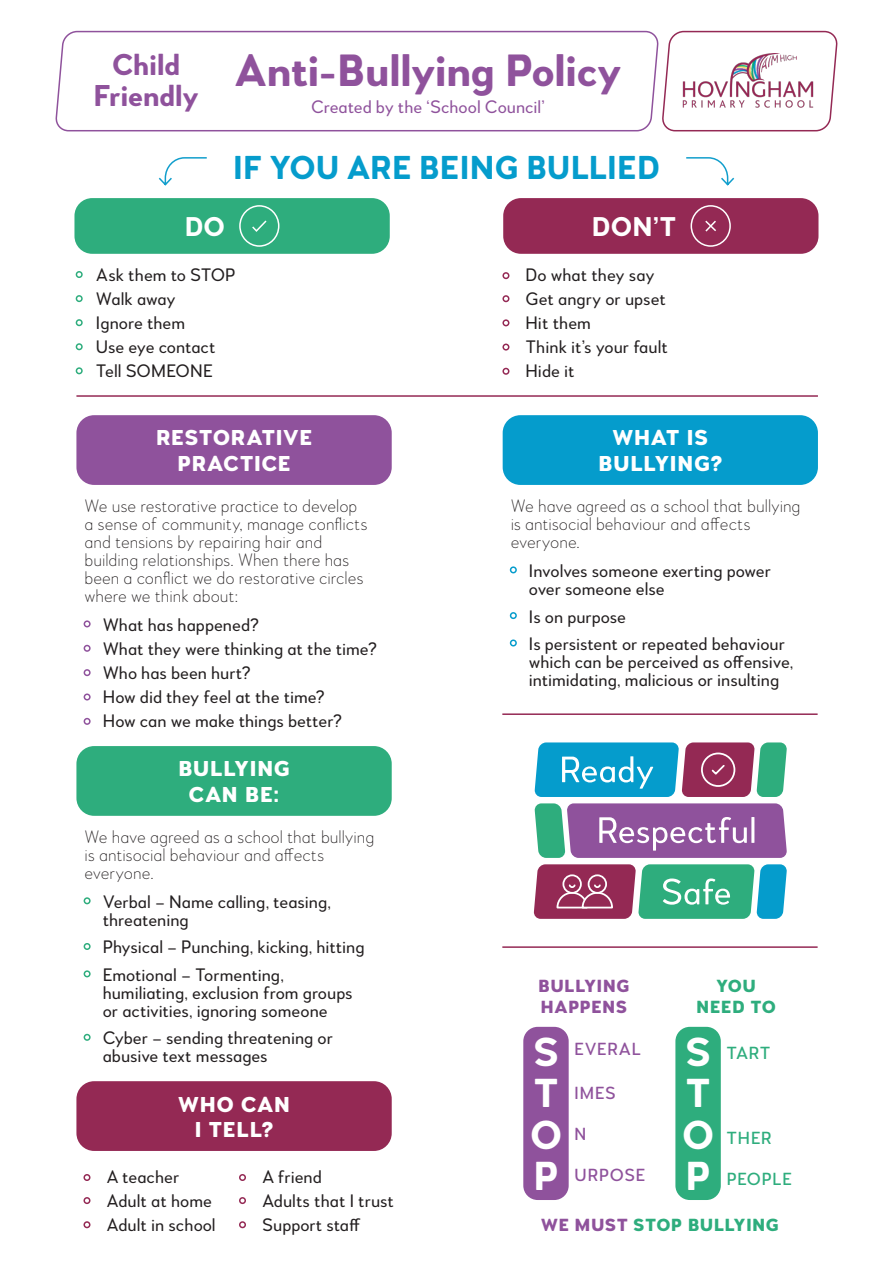
<style>
.page{position:relative;width:893px;height:1263px;background:#fff}
.page>*{position:absolute;margin:0;border:0;box-sizing:border-box;transform-origin:0 0}
.t1{font:700 45px "Woodford Bourne PRO";color:#8f529c}
.t2{font:700 40.35px/41.5px "Woodford Bourne PRO";color:#fff;text-align:justify}
.t3{font:700 33px "Woodford Bourne PRO";letter-spacing:.01em;color:#059ccc}
.t4{font:700 30px "Woodford Bourne PRO";color:#8f529c}
.t5{font:700 27px "Woodford Bourne PRO";letter-spacing:-.015em;color:#fff}
.t6{font:700 22.05px "Woodford Bourne PRO";letter-spacing:-.015em;color:#2ead7d}
.t7{font:22.05px "Woodford Bourne PRO";letter-spacing:-.01em;color:#8f529c}
.t8{font:700 22.05px/20.7px "Woodford Bourne PRO";letter-spacing:-.015em;color:#8f529c}
.t9{font:22.05px "Woodford Bourne PRO";letter-spacing:-.02em;color:#2ead7d}
.t10{font:18px/18px "Woodford Bourne PRO";color:#231f20}
.t11{font:100 18px/18px "Woodford Bourne PRO";letter-spacing:-.005em;color:#231f20}
.t12{font:18px "Woodford Bourne PRO";letter-spacing:-.005em;color:#8f529c}
.s1{color:#8f529c}
</style>
<div class="page">
<div style="left:74px;top:198px;width:316px;height:56px;background:#2ead7d;border-radius:18px"></div>
<svg style="left:239px;top:205px;width:41px;height:42px"></svg>
<div style="left:76px;top:367px;width:7px;height:7px;border:2px solid #2ead7d;border-radius:50%"></div>
<div style="left:76px;top:271px;width:7px;height:7px;border:2px solid #2ead7d;border-radius:50%"></div>
<div style="left:76px;top:343px;width:7px;height:7px;border:2px solid #2ead7d;border-radius:50%"></div>
<div style="left:76px;top:319px;width:7px;height:7px;border:2px solid #2ead7d;border-radius:50%"></div>
<div style="left:76px;top:295px;width:7px;height:7px;border:2px solid #2ead7d;border-radius:50%"></div>
<div style="left:503px;top:198px;width:315px;height:56px;background:#942954;border-radius:18px"></div>
<div style="left:502px;top:272px;width:7px;height:7px;border:2px solid #942954;border-radius:50%"></div>
<div style="left:502px;top:344px;width:7px;height:7px;border:2px solid #942954;border-radius:50%"></div>
<div style="left:502px;top:319px;width:7px;height:7px;border:2px solid #942954;border-radius:50%"></div>
<div style="left:502px;top:295px;width:7px;height:7px;border:2px solid #942954;border-radius:50%"></div>
<div style="left:502px;top:368px;width:7px;height:7px;border:2px solid #942954;border-radius:50%"></div>
<div style="left:691px;top:205px;width:40px;height:42px;border:2px solid #fff;border-radius:50%"></div>
<svg style="left:705px;top:220px;width:11px;height:12px"></svg>
<svg style="left:662px;top:30px;width:175px;height:102px"></svg>
<img style="left:683px;top:53px;width:134px;height:56px">
<svg style="left:56px;top:30px;width:602px;height:102px"></svg>
<div style="left:76px;top:415px;width:316px;height:70px;background:#8f529c;border-radius:18px"></div>
<div style="left:84px;top:620px;width:7px;height:7px;border:2px solid #8f529c;border-radius:50%"></div>
<div style="left:84px;top:718px;width:7px;height:7px;border:2px solid #8f529c;border-radius:50%"></div>
<div style="left:84px;top:693px;width:7px;height:7px;border:2px solid #8f529c;border-radius:50%"></div>
<div style="left:84px;top:669px;width:7px;height:7px;border:2px solid #8f529c;border-radius:50%"></div>
<div style="left:84px;top:645px;width:7px;height:7px;border:2px solid #8f529c;border-radius:50%"></div>
<div style="left:503px;top:415px;width:315px;height:70px;background:#059ccc;border-radius:18px"></div>
<div style="left:510px;top:566px;width:7px;height:7px;border:2px solid #059ccc;border-radius:50%"></div>
<div style="left:510px;top:612px;width:7px;height:7px;border:2px solid #059ccc;border-radius:50%"></div>
<div style="left:510px;top:639px;width:7px;height:7px;border:2px solid #059ccc;border-radius:50%"></div>
<div style="left:76px;top:746px;width:316px;height:70px;background:#2ead7d;border-radius:18px"></div>
<div style="left:84px;top:897px;width:7px;height:7px;border:2px solid #2ead7d;border-radius:50%"></div>
<div style="left:84px;top:943px;width:7px;height:7px;border:2px solid #2ead7d;border-radius:50%"></div>
<div style="left:84px;top:970px;width:7px;height:7px;border:2px solid #2ead7d;border-radius:50%"></div>
<div style="left:84px;top:1034px;width:7px;height:7px;border:2px solid #2ead7d;border-radius:50%"></div>
<div style="left:83px;top:1174px;width:7px;height:7px;border:2px solid #942954;border-radius:50%"></div>
<div style="left:83px;top:1221px;width:7px;height:7px;border:2px solid #942954;border-radius:50%"></div>
<div style="left:83px;top:1197px;width:7px;height:7px;border:2px solid #942954;border-radius:50%"></div>
<div style="left:76px;top:1081px;width:316px;height:70px;background:#942954;border-radius:18px"></div>
<div style="left:239px;top:1174px;width:7px;height:7px;border:2px solid #942954;border-radius:50%"></div>
<div style="left:239px;top:1221px;width:7px;height:7px;border:2px solid #942954;border-radius:50%"></div>
<div style="left:239px;top:1197px;width:7px;height:7px;border:2px solid #942954;border-radius:50%"></div>
<svg style="left:534px;top:803px;width:253px;height:55px;background:#9473a6"></svg>
<svg style="left:534px;top:742px;width:253px;height:55px;background:#538fad"></svg>
<svg style="left:534px;top:864px;width:253px;height:55px;background:#6d898a"></svg>
<svg style="left:158px;top:157px;width:49px;height:29px"></svg>
<svg style="left:686px;top:157px;width:49px;height:29px"></svg>
<div style="left:523px;top:1027px;width:46px;height:173px;background:#8f529c;border-radius:14px"></div>
<div style="left:675px;top:1027px;width:46px;height:173px;background:#2ead7d;border-radius:14px"></div>
<hr style="left:502px;top:946px;width:316px;height:2px;background:#942954">
<hr style="left:76px;top:395px;width:742px;height:2px;background:#942954">
<hr style="left:502px;top:713px;width:316px;height:2px;background:#942954">
<p class="t4" style="left:112px;top:46px;width:70px">Child</p>
<p class="t4" style="left:94px;top:77px;width:107px">Friendly</p>
<p class="t1" style="left:234px;top:43px;width:389px">Anti-Bullying Policy</p>
<p class="t12" style="left:311px;top:96px;width:235px">Created by the ‘School Council’</p>
<p class="t3" style="left:233px;top:147px;width:428px">IF YOU ARE BEING BULLIED</p>
<p class="t5" style="left:185px;top:210px;width:42px">DO</p>
<p class="t10" style="left:96px;top:266px;width:141px">Ask them to STOP</p>
<p class="t10" style="left:96px;top:290px;width:81px">Walk away</p>
<p class="t10" style="left:96px;top:314px;width:91px">Ignore them</p>
<p class="t10" style="left:96px;top:338px;width:121px">Use eye contact</p>
<p class="t10" style="left:96px;top:362px;width:119px">Tell SOMEONE</p>
<p class="t5" style="left:155px;top:419px;width:159px">restorative</p>
<p class="t5" style="left:177px;top:445px;width:116px">practice</p>
<p class="t11" style="left:85px;top:497px;width:285px">We use restorative practice to develop a sense of community, manage conflicts and tensions by repairing hair and building relationships. When there has been a conflict we do restorative circles where we think about:</p>
<p class="t10" style="left:103px;top:616px;width:158px">What has happened?</p>
<p class="t10" style="left:103px;top:640px;width:276px">What they were thinking at the time?</p>
<p class="t10" style="left:103px;top:664px;width:150px">Who has been hurt?</p>
<p class="t10" style="left:103px;top:688px;width:224px">How did they feel at the time?</p>
<p class="t10" style="left:103px;top:712px;width:241px">How can we make things better?</p>
<p class="t5" style="left:178px;top:750px;width:114px">bullying</p>
<p class="t5" style="left:188px;top:776px;width:93px">can be:</p>
<p class="t11" style="left:85px;top:828px;width:291px">We have agreed as a school that bullying is antisocial behaviour and affects everyone.</p>
<p class="t10" style="left:103px;top:893px;width:230px">Verbal – Name calling, teasing, threatening</p>
<p class="t10" style="left:103px;top:938px;width:263px">Physical – Punching, kicking, hitting</p>
<p class="t10" style="left:103px;top:966px;width:251px">Emotional – Tormenting, humiliating, exclusion from groups or activities, ignoring someone</p>
<p class="t10" style="left:103px;top:1029px;width:232px">Cyber – sending threatening or abusive text messages</p>
<p class="t5" style="left:178px;top:1085px;width:115px">who can</p>
<p class="t5" style="left:194px;top:1111px;width:81px">i tell?</p>
<p class="t10" style="left:262px;top:1168px;width:61px">A friend</p>
<p class="t10" style="left:262px;top:1192px;width:134px">Adults that I trust</p>
<p class="t10" style="left:262px;top:1216px;width:101px">Support staff</p>
<p class="t10" style="left:107px;top:1168px;width:74px">A teacher</p>
<p class="t10" style="left:107px;top:1192px;width:107px">Adult at home</p>
<p class="t10" style="left:107px;top:1216px;width:111px">Adult in school</p>
<p class="t5" style="left:592px;top:210px;width:86px">DON’T</p>
<p class="t10" style="left:525px;top:266px;width:131px">Do what they say</p>
<p class="t10" style="left:525px;top:290px;width:142px">Get angry or upset</p>
<p class="t10" style="left:525px;top:314px;width:67px">Hit them</p>
<p class="t10" style="left:525px;top:338px;width:144px">Think it’s your fault</p>
<p class="t10" style="left:525px;top:362px;width:51px">Hide it</p>
<p class="t5" style="left:612px;top:419px;width:98px">what is</p>
<p class="t5" style="left:598px;top:445px;width:126px">bullying?</p>
<p class="t11" style="left:511px;top:497px;width:291px">We have agreed as a school that bullying is antisocial behaviour and affects everyone.</p>
<p class="t10" style="left:529px;top:562px;width:244px">Involves someone exerting power</p>
<p class="t10" style="left:529px;top:580px;width:137px">over someone else</p>
<p class="t10" style="left:529px;top:608px;width:99px">Is on purpose</p>
<p class="t10" style="left:529px;top:635px;width:266px">Is persistent or repeated behaviour which can be perceived as offensive, intimidating, malicious or insulting</p>
<p class="t8" style="left:538px;top:974px;width:94px">bullying happens</p>
<p class="t2" style="left:533px;top:1031px;width:28px">S</p>
<p class="t2" style="left:530px;top:1073px;width:34px">T O P</p>
<p class="t7" style="left:574px;top:1034px;width:69px">everal</p>
<p class="t7" style="left:574px;top:1078px;width:44px">imes</p>
<p class="t7" style="left:574px;top:1119px;width:15px">n</p>
<p class="t7" style="left:574px;top:1160px;width:74px">urpose</p>
<p class="t6" style="left:716px;top:971px;width:42px">you</p>
<p class="t6" style="left:696px;top:992px;width:82px">need to</p>
<p class="t2" style="left:685px;top:1031px;width:28px">S</p>
<p class="t2" style="left:682px;top:1073px;width:34px">T O P</p>
<p class="t9" style="left:726px;top:1038px;width:46px">tart</p>
<p class="t9" style="left:726px;top:1123px;width:48px">ther</p>
<p class="t9" style="left:726px;top:1164px;width:68px">people</p>
<p class="t6" style="left:540px;top:1209px;width:240px"><span class="s1">we must</span> stop bullying</p>
</div>
